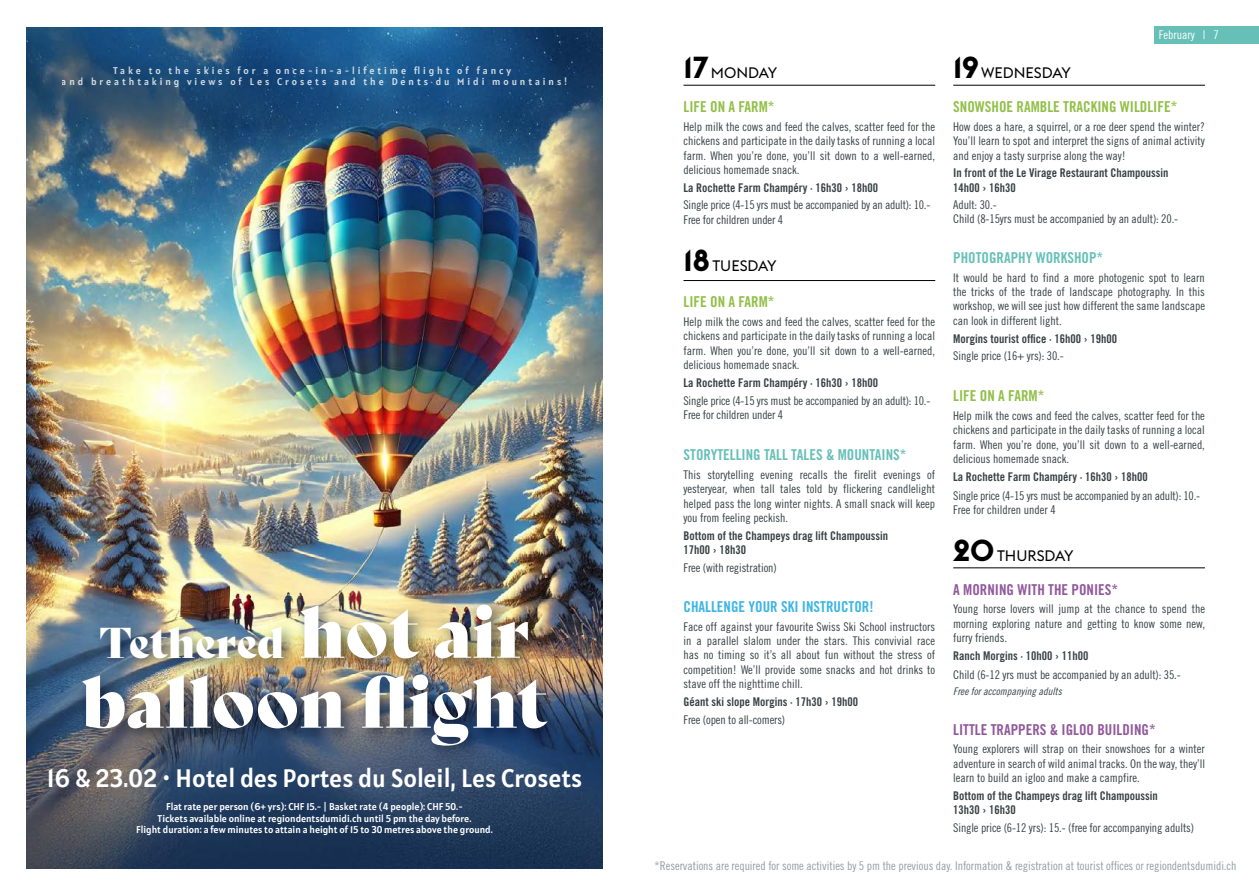
<style>
.page{position:relative;width:1259px;height:893px;background:#fff}
.page>*{position:absolute;margin:0;border:0;box-sizing:border-box;transform-origin:0 0}
.t1{font:69.9px "Bely Display";color:#fff}
.t2{font:42px "Bely Display";letter-spacing:-.01em;color:#fff}
.t3{font:25.2px "Alatsi";color:#fff}
.t4{font:15px "Trade Gothic LT Std Bd Cn 20";color:#92bf48}
.t5{font:15px "Trade Gothic LT Std Bd Cn 20";color:#67c0b8}
.t6{font:15px "Trade Gothic LT Std Bd Cn 20";color:#91599c}
.t7{font:15px "Euclid Flex";color:#000}
.t8{font:15px "Trade Gothic LT Std Bd Cn 20";color:#3eb5e3}
.t9{font:12px/14.4px "Trade Gothic LT Std Cn 18";color:#384144;text-align:justify}
.t10{font:12px/14.4px "Trade Gothic LT Std Bd Cn 20";color:#384144}
.t11{font:12px/14.4px "Trade Gothic LT Std Cn 18";letter-spacing:-.02em;color:#384144}
.t12{font:12px "Trade Gothic LT Std Cn 18";letter-spacing:-.005em;color:#959c9f}
.t13{font:12px "Trade Gothic LT Std Cn 18";color:#fff}
.t14{font:10.5px "Trade Gothic LT Std Cn 18 Obl";color:#384144}
.t15{font:9.75px/11.7px "Alatsi";color:#fff;text-align:center}
.t16{font:9.75px/11.7px "Alatsi";letter-spacing:.3em;color:#fff;text-align:center}
.s1{font-size:69.9px}
.s2{font-weight:700;font-size:30px}
</style>
<div class="page">
<div style="left:1154px;top:26px;width:105px;height:17px;background:#67c0b8"></div>
<img style="left:27px;top:27px;width:576px;height:841px">
<img style="left:69px;top:583px;width:501px;height:187px">
<hr style="left:683px;top:85px;width:252px;height:1px;background:#000">
<hr style="left:683px;top:280px;width:252px;height:1px;background:#000">
<hr style="left:953px;top:85px;width:252px;height:1px;background:#000">
<hr style="left:953px;top:567px;width:252px;height:1px;background:#000">
<svg style="left:164px;top:775px;width:5px;height:5px"></svg>
<p class="t16" style="left:62px;top:63px;width:507px">Take to the skies for a once-in-a-lifetime flight of fancy<br>and breathtaking views of Les Crosets and the Dents du Midi mountains!</p>
<h2 class="t2" style="left:99px;top:609px;width:432px">Tethered <span class="s1">hot air</span></h2>
<h1 class="t1" style="left:82px;top:646px;width:467px">balloon flight</h1>
<h3 class="t3" style="left:47px;top:756px;width:537px">16 &amp; 23.02 Hotel des Portes du Soleil, Les Crosets</h3>
<p class="t15" style="left:136px;top:799px;width:358px">Flat rate per person (6+ yrs): CHF 15.- | Basket rate (4 people): CHF 50.-<br>Tickets available online at regiondentsdumidi.ch until 5 pm the day before.<br>Flight duration: a few minutes to attain a height of 15 to 30 metres above the ground.</p>
<p class="t7" style="left:683px;top:64px;width:95px"><span class="s2">17</span> MONDAY</p>
<p class="t4" style="left:683px;top:98px;width:93px">LIFE ON A FARM*</p>
<p class="t9" style="left:683px;top:119px;width:253px">Help milk the cows and feed the calves, scatter feed for the chickens and participate in the daily tasks of running a local farm. When you’re done, you’ll sit down to a well-earned, delicious homemade snack.</p>
<p class="t10" style="left:683px;top:180px;width:196px">La Rochette Farm Champéry · 16h30 › 18h00</p>
<p class="t11" style="left:683px;top:198px;width:248px">Single price (4-15 yrs must be accompanied by an adult): 10.-<br>Free for children under 4</p>
<p class="t7" style="left:683px;top:257px;width:95px"><span class="s2">18</span> TUESDAY</p>
<p class="t4" style="left:683px;top:293px;width:93px">LIFE ON A FARM*</p>
<p class="t9" style="left:683px;top:314px;width:253px">Help milk the cows and feed the calves, scatter feed for the chickens and participate in the daily tasks of running a local farm. When you’re done, you’ll sit down to a well-earned, delicious homemade snack.</p>
<p class="t10" style="left:683px;top:375px;width:196px">La Rochette Farm Champéry · 16h30 › 18h00</p>
<p class="t11" style="left:683px;top:393px;width:248px">Single price (4-15 yrs must be accompanied by an adult): 10.-<br>Free for children under 4</p>
<p class="t5" style="left:683px;top:446px;width:225px">STORYTELLING TALL TALES &amp; MOUNTAINS*</p>
<p class="t9" style="left:683px;top:467px;width:253px">This storytelling evening recalls the firelit evenings of yesteryear, when tall tales told by flickering candlelight helped pass the long winter nights. A small snack will keep you from feeling peckish.</p>
<p class="t10" style="left:683px;top:528px;width:206px">Bottom of the Champeys drag lift Champoussin<br>17h00 › 18h30</p>
<p class="t9" style="left:683px;top:560px;width:95px">Free (with registration)</p>
<p class="t8" style="left:683px;top:597px;width:191px">CHALLENGE YOUR SKI INSTRUCTOR!</p>
<p class="t9" style="left:683px;top:619px;width:253px">Face off against your favourite Swiss Ski School instructors in a parallel slalom under the stars. This convivial race has no timing so it’s all about fun without the stress of competition! We’ll provide some snacks and hot drinks to stave off the nighttime chill.</p>
<p class="t10" style="left:683px;top:694px;width:176px">Géant ski slope Morgins · 17h30 › 19h00</p>
<p class="t9" style="left:683px;top:712px;width:103px">Free (open to all-comers)</p>
<p class="t13" style="left:1159px;top:28px;width:61px">February | 7</p>
<p class="t7" style="left:953px;top:64px;width:119px"><span class="s2">19</span> WEDNESDAY</p>
<p class="t4" style="left:953px;top:98px;width:226px">SNOWSHOE RAMBLE TRACKING WILDLIFE*</p>
<p class="t9" style="left:953px;top:119px;width:253px">How does a hare, a squirrel, or a roe deer spend the winter?<br>You’ll learn to spot and interpret the signs of animal activity and enjoy a tasty surprise along the way!</p>
<p class="t10" style="left:953px;top:166px;width:217px">In front of the Le Virage Restaurant Champoussin<br>14h00 › 16h30</p>
<p class="t9" style="left:953px;top:198px;width:226px;line-height:13.5px">Adult: 30.-<br>Child (8-15yrs must be accompanied by an adult): 20.-</p>
<p class="t5" style="left:953px;top:248px;width:151px">PHOTOGRAPHY WORKSHOP*</p>
<p class="t9" style="left:953px;top:270px;width:253px">It would be hard to find a more photogenic spot to learn the tricks of the trade of landscape photography. In this workshop, we will see just how different the same landscape can look in different light.</p>
<p class="t10" style="left:953px;top:331px;width:165px">Morgins tourist office · 16h00 › 19h00</p>
<p class="t9" style="left:953px;top:349px;width:112px">Single price (16+ yrs): 30.-</p>
<p class="t4" style="left:953px;top:387px;width:93px">LIFE ON A FARM*</p>
<p class="t9" style="left:953px;top:408px;width:253px">Help milk the cows and feed the calves, scatter feed for the chickens and participate in the daily tasks of running a local farm. When you’re done, you’ll sit down to a well-earned, delicious homemade snack.</p>
<p class="t10" style="left:953px;top:469px;width:196px">La Rochette Farm Champéry · 16h30 › 18h00</p>
<p class="t11" style="left:953px;top:488px;width:248px">Single price (4-15 yrs must be accompanied by an adult): 10.-<br>Free for children under 4</p>
<p class="t7" style="left:953px;top:547px;width:122px"><span class="s2">20</span> THURSDAY</p>
<p class="t6" style="left:953px;top:580px;width:166px">A MORNING WITH THE PONIES*</p>
<p class="t9" style="left:953px;top:602px;width:253px">Young horse lovers will jump at the chance to spend the morning exploring nature and getting to know some new, furry friends.</p>
<p class="t10" style="left:953px;top:648px;width:137px">Ranch Morgins · 10h00 › 11h00</p>
<p class="t9" style="left:953px;top:667px;width:229px">Child (6-12 yrs must be accompanied by an adult): 35.-</p>
<p class="t14" style="left:953px;top:685px;width:110px">Free for accompanying adults</p>
<p class="t6" style="left:953px;top:720px;width:204px">LITTLE TRAPPERS &amp; IGLOO BUILDING*</p>
<p class="t9" style="left:953px;top:742px;width:253px">Young explorers will strap on their snowshoes for a winter adventure in search of wild animal tracks. On the way, they’ll learn to build an igloo and make a campfire.</p>
<p class="t10" style="left:953px;top:788px;width:206px">Bottom of the Champeys drag lift Champoussin<br>13h30 › 16h30</p>
<p class="t9" style="left:953px;top:820px;width:242px">Single price (6-12 yrs): 15.- (free for accompanying adults)</p>
<p class="t12" style="left:654px;top:859px;width:583px">*Reservations are required for some activities by 5 pm the previous day. Information &amp; registration at tourist offices or regiondentsdumidi.ch</p>
</div>
